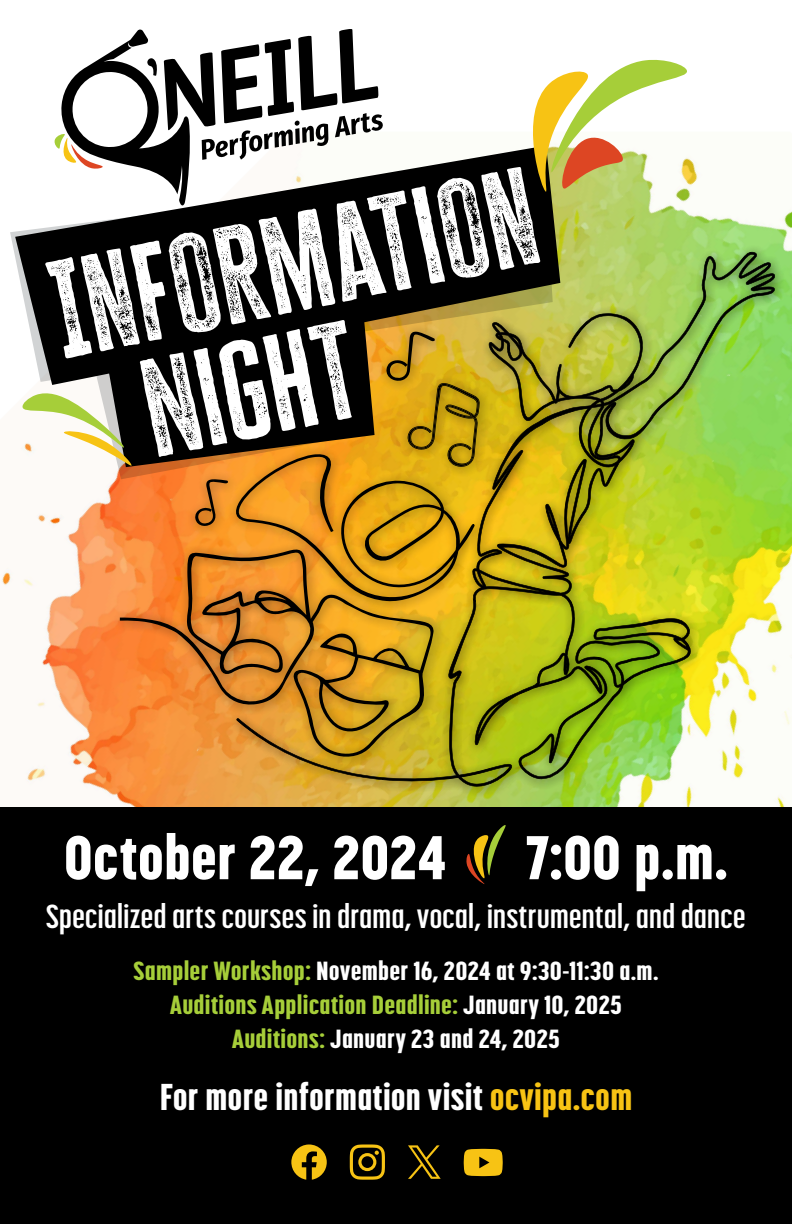
<style>
.page{position:relative;width:792px;height:1224px;background:#fff}
.page>*{position:absolute;margin:0;border:0;box-sizing:border-box;transform-origin:0 0}
.t1{font:113.5px "Cheddar Gothic Rough";color:#fff}
.t2{font:800 61px "Korolev Condensed";color:#fff}
.Par3{font:800 37px "Korolev Compressed";letter-spacing:.01em;color:#fff;scale:1.12 1}
.Par1{font:700 33px "Korolev Compressed";letter-spacing:-.005em;color:#fff;scale:1.12 1}
.Par2{font:800 26px/34px "Korolev Compressed";letter-spacing:.01em;color:#fff;text-align:center;scale:1.17 1}
.s1{color:#a6ce39}
.s2{color:#f7c314}
</style>
<div class="page">
<img style="left:0;top:156px;width:792px;height:652px">
<svg style="left:54px;top:29px;width:329px;height:117px"></svg>
<svg style="left:93px;top:385px;width:102px;height:94px"></svg>
<div style="left:112px;top:541px;width:333px;height:227px;background:#000;opacity:.5"></div>
<svg style="left:120px;top:548px;width:109px;height:218px;background:#e68333"></svg>
<div style="left:229px;top:244px;width:557px;height:554px;background:#000;opacity:.5"></div>
<img style="left:236px;top:252px;width:539px;height:535px">
<div style="left:0;top:808px;width:792px;height:416px;background:#000"></div>
<svg style="left:15px;top:146px;width:545px;height:239px;fill:#000"></svg>
<div style="left:104px;top:307px;width:271px;height:160px;background:#000"></div>
<svg style="left:517px;top:59px;width:170px;height:133px"></svg>
<div style="left:187px;top:471px;width:52px;height:66px;background:#000;opacity:.5"></div>
<svg style="left:195px;top:332px;width:285px;height:270px;background:#986a14"></svg>
<svg style="left:22px;top:386px;width:111px;height:81px"></svg>
<svg style="left:466px;top:825px;width:40px;height:59px"></svg>
<svg style="left:291px;top:1144px;width:36px;height:36px"></svg>
<svg style="left:350px;top:1144px;width:35px;height:36px"></svg>
<svg style="left:408px;top:1145px;width:33px;height:34px"></svg>
<svg style="left:464px;top:1149px;width:39px;height:27px"></svg>
<h1 class="t1" style="left:38px;top:244px;width:494px;rotate:-12deg">Information</h1>
<h2 class="t1" style="left:129px;top:341px;width:216px;rotate:-12deg">Night</h2>
<h3 class="t2" style="left:64px;top:820px;width:384px">October 22, 2024</h3>
<h3 class="t2" style="left:525px;top:820px;width:205px">7:00 p.m.</h3>
<p class="Par1" style="left:46px;top:897px;width:626px">Specialized arts courses in drama, vocal, instrumental, and dance</p>
<p class="Par2" style="left:133px;top:953px;width:450px"><span class="s1">Sampler Workshop:</span> November 16, 2024 at 9:30-11:30 a.m.<br><span class="s1">Auditions Application Deadline:</span> January 10, 2025<br><span class="s1">Auditions:</span> January 23 and 24, 2025</p>
<p class="Par3" style="left:160px;top:1075px;width:424px">For more information visit <span class="s2">ocvipa.com</span></p>
</div>
